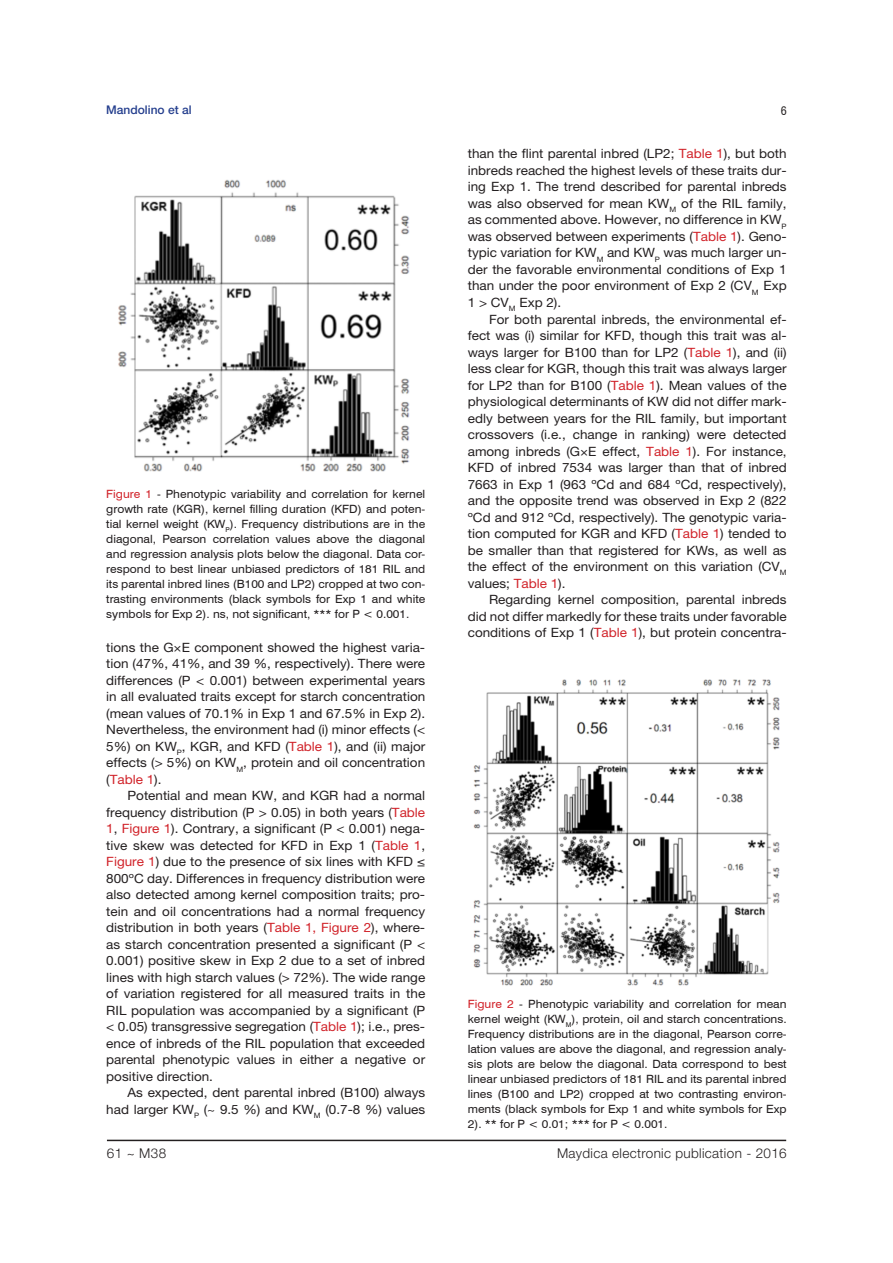
<style>
.page{position:relative;width:893px;height:1263px;background:#fff}
.page>*{position:absolute;margin:0;border:0;box-sizing:border-box;transform-origin:0 0}
.t1{font:300 13.5px "Helvetica Neue LT Pro";letter-spacing:.025em;color:#231f20}
.Paragraph{font:12.9px/16.5px "Helvetica Neue LT Pro";color:#231f20;text-align:justify;scale:1.05 1}
.t2{font:500 12px "Helvetica Neue LT Pro";color:#253f8e}
.figure1{font:11.4px/15px "Swiss 721 BT";color:#231f20;text-align:justify;scale:1.05 1}
.t3{font:condensed 11.4px "Swiss 721 BT";color:#231f20;scale:1.05 1}
.s1{color:#d1232a}
</style>
<div class="page">
<hr style="left:107px;top:1140px;width:679px;height:1px;background:#231f20">
<img style="left:118px;top:179px;width:292px;height:293px">
<img style="left:473px;top:679px;width:307px;height:307px">
<p class="t2" style="left:106px;top:103px;width:87px">Mandolino et al</p>
<p class="t3" style="left:781px;top:104px;width:7px">6</p>
<p class="figure1" style="left:106px;top:486px;width:305px"><span class="s1">Figure 1</span> - Phenotypic variability and correlation for kernel growth rate (KGR), kernel filling duration (KFD) and poten&shy;tial kernel weight (KW<sub>P</sub>). Frequency distributions are in the diagonal, Pearson correlation values above the diagonal and regression analysis plots below the diagonal. Data cor&shy;respond to best linear unbiased predictors of 181 RIL and its parental inbred lines (B100 and LP2) cropped at two con&shy;trasting environments (black symbols for Exp 1 and white symbols for Exp 2). ns, not significant, *** for P &lt; 0.001.</p>
<p class="Paragraph" style="left:106px;top:639px;width:305px">tions the G×E component showed the highest varia&shy;tion (47%, 41%, and 39 %, respectively). There were differences (P &lt; 0.001) between experimental years in all evaluated traits except for starch concentration (mean values of 70.1% in Exp 1 and 67.5% in Exp 2).<br>Nevertheless, the environment had (i) minor effects (&lt; 5%) on KW<sub>P</sub>, KGR, and KFD (<span class="s1">Table 1</span>), and (ii) major effects (&gt; 5%) on KW<sub>M</sub>, protein and oil concentration (<span class="s1">Table 1</span>).</p>
<p class="Paragraph" style="left:106px;top:787px;width:305px;text-indent:21px">Potential and mean KW, and KGR had a normal frequency distribution (P &gt; 0.05) in both years (<span class="s1">Table 1</span>, <span class="s1">Figure 1</span>). Contrary, a significant (P &lt; 0.001) nega&shy;tive skew was detected for KFD in Exp 1 (<span class="s1">Table 1</span>, <span class="s1">Figure 1</span>) due to the presence of six lines with KFD ≤ 800ºC day. Differences in frequency distribution were also detected among kernel composition traits; pro&shy;tein and oil concentrations had a normal frequency distribution in both years (<span class="s1">Table 1, Figure 2</span>), where&shy;as starch concentration presented a significant (P &lt; 0.001) positive skew in Exp 2 due to a set of inbred lines with high starch values (&gt; 72%). The wide range of variation registered for all measured traits in the RIL population was accompanied by a significant (P &lt; 0.05) transgressive segregation (<span class="s1">Table 1</span>); i.e., pres&shy;ence of inbreds of the RIL population that exceeded parental phenotypic values in either a negative or positive direction.</p>
<p class="Paragraph" style="left:106px;top:1084px;width:305px;text-align:right">As expected, dent parental inbred (B100) always had larger KW<sub>P</sub> (~ 9.5 %) and KW<sub>M</sub> (0.7-8 %) values</p>
<p class="t1" style="left:107px;top:1145px;width:61px">61 ~ M38</p>
<p class="Paragraph" style="left:468px;top:145px;width:305px">than the flint parental inbred (LP2; <span class="s1">Table 1</span>), but both inbreds reached the highest levels of these traits dur&shy;ing Exp 1. The trend described for parental inbreds was also observed for mean KW<sub>M</sub> of the RIL family, as commented above. However, no difference in KW<sub>P </sub>was observed between experiments (<span class="s1">Table 1</span>). Geno&shy;typic variation for KW<sub>M</sub> and KW<sub>P</sub> was much larger un&shy;der the favorable environmental conditions of Exp 1 than under the poor environment of Exp 2 (CV<sub>M</sub> Exp 1 &gt; CV<sub>M</sub> Exp 2).</p>
<p class="Paragraph" style="left:468px;top:310px;width:305px;text-indent:21px">For both parental inbreds, the environmental ef&shy;fect was (i) similar for KFD, though this trait was al&shy;ways larger for B100 than for LP2 (<span class="s1">Table 1</span>), and (ii) less clear for KGR, though this trait was always larger for LP2 than for B100 (<span class="s1">Table 1</span>). Mean values of the physiological determinants of KW did not differ mark&shy;edly between years for the RIL family, but important crossovers (i.e., change in ranking) were detected among inbreds (G×E effect, <span class="s1">Table 1</span>). For instance, KFD of inbred 7534 was larger than that of inbred 7663 in Exp 1 (963 ºCd and 684 ºCd, respectively), and the opposite trend was observed in Exp 2 (822 ºCd and 912 ºCd, respectively). The genotypic varia&shy;tion computed for KGR and KFD (<span class="s1">Table 1</span>) tended to be smaller than that registered for KWs, as well as the effect of the environment on this variation (CV<sub>M </sub>values; <span class="s1">Table 1</span>).</p>
<p class="Paragraph" style="left:468px;top:591px;width:305px;text-indent:21px">Regarding kernel composition, parental inbreds did not differ markedly for these traits under favorable conditions of Exp 1 (<span class="s1">Table 1</span>), but protein concentra-</p>
<p class="figure1" style="left:468px;top:997px;width:305px"><span class="s1">Figure 2</span> - Phenotypic variability and correlation for mean kernel weight (KW<sub>M</sub>), protein, oil and starch concentrations.<br>Frequency distributions are in the diagonal, Pearson corre&shy;lation values are above the diagonal, and regression analy&shy;sis plots are below the diagonal. Data correspond to best linear unbiased predictors of 181 RIL and its parental inbred lines (B100 and LP2) cropped at two contrasting environ&shy;ments (black symbols for Exp 1 and white symbols for Exp 2). ** for P &lt; 0.01; *** for P &lt; 0.001.</p>
<p class="t1" style="left:557px;top:1145px;width:231px">Maydica electronic publication - 2016</p>
</div>
